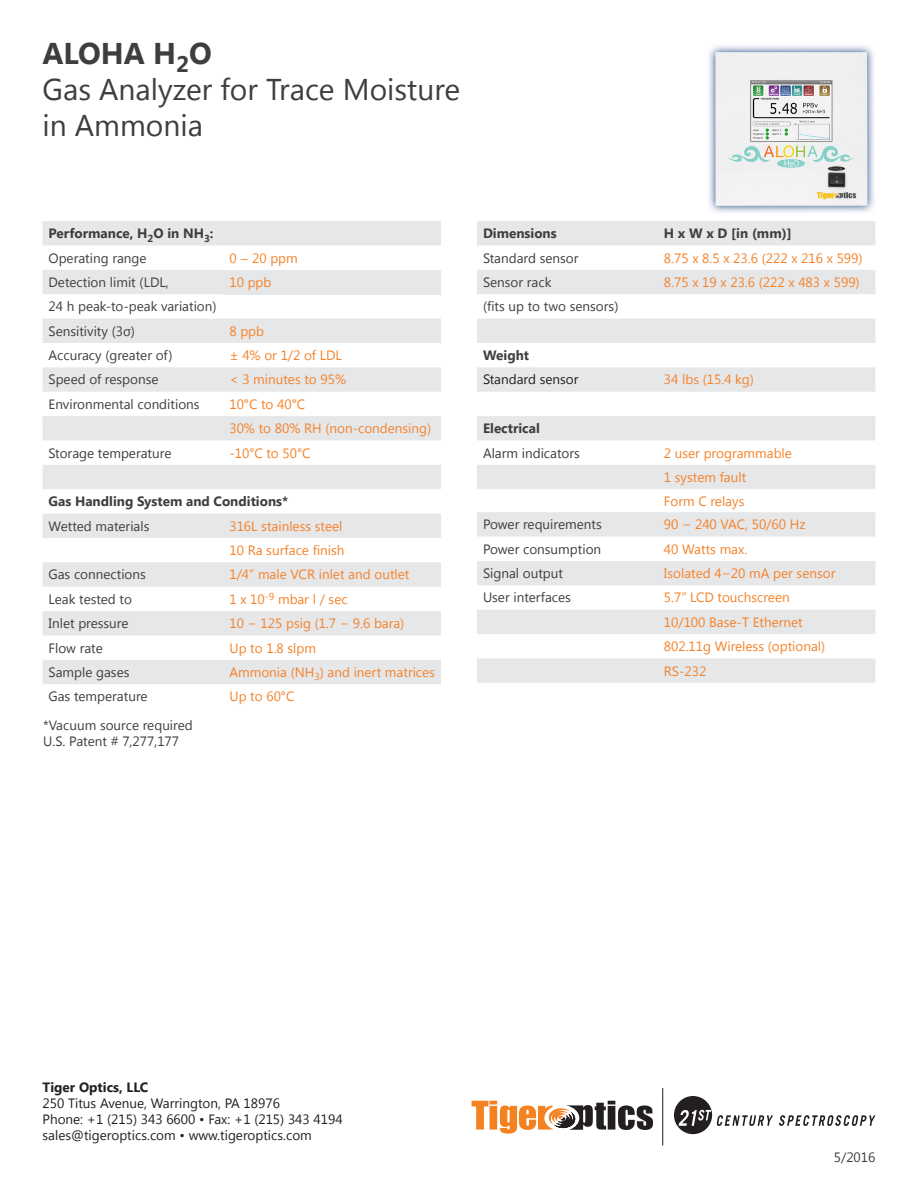
<style>
.page{position:relative;width:918px;height:1188px;background:#fff}
.page>*{position:absolute;margin:0;border:0;box-sizing:border-box;transform-origin:0 0}
.t1{font:30px/36px "Segoe UI";color:#3e3e3f}
.t2{font:700 30px "Segoe UI";color:#3e3e3f}
.t3{font:13.5px "Segoe UI";color:#f58229}
.t4{font:13.5px "Segoe UI";color:#3e3e3f}
.t5{font:13.5px "Segoe UI";color:#231f20}
.t6{font:700 13.5px "Segoe UI";color:#3e3e3f}
.t7{font:700 13.5px "Segoe UI";color:#231f20}
.s1{font-family:"Myriad Pro"}
</style>
<div class="page">
<svg style="left:472px;top:1101px;width:181px;height:33px"></svg>
<div style="left:674px;top:1096px;width:38px;height:38px;background:#231f20;border-radius:50%"></div>
<svg style="left:779px;top:1115px;width:96px;height:11px"></svg>
<svg style="left:679px;top:1110px;width:94px;height:16px"></svg>
<hr style="left:662px;top:1088px;width:1px;height:57px;background:#231f20">
<svg style="left:43px;top:221px;width:398px;height:463px;fill:#e8e9eb"></svg>
<div style="left:223px;top:270px;width:218px;height:24px;background:#e6e7e9"></div>
<svg style="left:477px;top:221px;width:398px;height:462px;fill:#e6e7e9"></svg>
<img style="left:709px;top:45px;width:165px;height:168px">
<p class="t2" style="left:43px;top:32px;width:171px">ALOHA H<sub>2</sub>O</p>
<p class="t1" style="left:43px;top:70px;width:419px">Gas Analyzer for Trace Moisture in Ammonia</p>
<p class="t6" style="left:49px;top:224px;width:167px">Performance, H<sub>2</sub>O in NH<sub>3</sub>:</p>
<p class="t4" style="left:49px;top:248px;width:100px">Operating range</p>
<p class="t3" style="left:229px;top:249px;width:70px">0 <span class="s1">−</span> 20 ppm</p>
<p class="t4" style="left:49px;top:273px;width:122px">Detection limit (LDL,</p>
<p class="t3" style="left:229px;top:273px;width:44px">10 ppb</p>
<p class="t4" style="left:49px;top:297px;width:170px">24 h peak-to-peak variation)</p>
<p class="t4" style="left:49px;top:322px;width:88px">Sensitivity (3σ)</p>
<p class="t3" style="left:229px;top:322px;width:36px">8 ppb</p>
<p class="t4" style="left:49px;top:346px;width:126px">Accuracy (greater of)</p>
<p class="t3" style="left:229px;top:346px;width:114px">± 4% or 1/2 of LDL</p>
<p class="t4" style="left:49px;top:370px;width:112px">Speed of response</p>
<p class="t3" style="left:229px;top:370px;width:118px">&lt; 3 minutes to 95%</p>
<p class="t4" style="left:49px;top:395px;width:153px">Environmental conditions</p>
<p class="t3" style="left:229px;top:395px;width:77px">10°C to 40°C</p>
<p class="t3" style="left:229px;top:419px;width:203px">30% to 80% RH (non-condensing)</p>
<p class="t4" style="left:49px;top:443px;width:124px">Storage temperature</p>
<p class="t3" style="left:229px;top:443px;width:83px">-10°C to 50°C</p>
<p class="t6" style="left:49px;top:492px;width:241px">Gas Handling System and Conditions*</p>
<p class="t4" style="left:49px;top:517px;width:102px">Wetted materials</p>
<p class="t3" style="left:229px;top:517px;width:115px">316L stainless steel</p>
<p class="t3" style="left:229px;top:541px;width:117px">10 Ra surface finish</p>
<p class="t4" style="left:49px;top:565px;width:99px">Gas connections</p>
<p class="t3" style="left:229px;top:565px;width:182px">1/4” male VCR inlet and outlet</p>
<p class="t4" style="left:49px;top:590px;width:85px">Leak tested to</p>
<p class="t3" style="left:229px;top:590px;width:120px">1 x 10<sup>-9</sup> mbar l / sec</p>
<p class="t4" style="left:49px;top:614px;width:82px">Inlet pressure</p>
<p class="t3" style="left:229px;top:614px;width:176px">10 − 125 psig (1.7 − 9.6 bara)</p>
<p class="t4" style="left:49px;top:638px;width:56px">Flow rate</p>
<p class="t3" style="left:229px;top:638px;width:88px">Up to 1.8 slpm</p>
<p class="t4" style="left:49px;top:663px;width:82px">Sample gases</p>
<p class="t3" style="left:229px;top:663px;width:207px">Ammonia (NH<sub>3</sub>) and inert matrices</p>
<p class="t4" style="left:49px;top:687px;width:101px">Gas temperature</p>
<p class="t3" style="left:229px;top:687px;width:66px">Up to 60°C</p>
<p class="t4" style="left:43px;top:716px;width:151px">*Vacuum source required</p>
<p class="t4" style="left:43px;top:732px;width:137px">U.S. Patent # 7,277,177</p>
<p class="t6" style="left:483px;top:224px;width:75px">Dimensions</p>
<p class="t6" style="left:664px;top:224px;width:129px">H x W x D [in (mm)]</p>
<p class="t4" style="left:483px;top:248px;width:97px">Standard sensor</p>
<p class="t3" style="left:664px;top:248px;width:200px">8.75 x 8.5 x 23.6 (222 x 216 x 599)</p>
<p class="t4" style="left:483px;top:273px;width:70px">Sensor rack</p>
<p class="t3" style="left:664px;top:273px;width:197px">8.75 x 19 x 23.6 (222 x 483 x 599)</p>
<p class="t4" style="left:483px;top:297px;width:137px">(fits up to two sensors)</p>
<p class="t6" style="left:483px;top:346px;width:48px">Weight</p>
<p class="t5" style="left:483px;top:370px;width:97px">Standard sensor</p>
<p class="t3" style="left:664px;top:370px;width:91px">34 lbs (15.4 kg)</p>
<p class="t6" style="left:483px;top:419px;width:58px">Electrical</p>
<p class="t4" style="left:483px;top:443px;width:98px">Alarm indicators</p>
<p class="t3" style="left:664px;top:443px;width:130px">2 user programmable</p>
<p class="t3" style="left:664px;top:468px;width:84px">1 system fault</p>
<p class="t3" style="left:664px;top:491px;width:82px">Form C relays</p>
<p class="t4" style="left:483px;top:515px;width:120px">Power requirements</p>
<p class="t3" style="left:664px;top:515px;width:143px">90 − 240 VAC, 50/60 Hz</p>
<p class="t4" style="left:483px;top:539px;width:120px">Power consumption</p>
<p class="t3" style="left:664px;top:539px;width:85px">40 Watts max.</p>
<p class="t4" style="left:483px;top:564px;width:82px">Signal output</p>
<p class="t3" style="left:664px;top:564px;width:173px">Isolated 4−20 mA per sensor</p>
<p class="t4" style="left:483px;top:588px;width:89px">User interfaces</p>
<p class="t3" style="left:664px;top:588px;width:127px">5.7” LCD touchscreen</p>
<p class="t3" style="left:664px;top:613px;width:140px">10/100 Base-T Ethernet</p>
<p class="t3" style="left:664px;top:637px;width:163px">802.11g Wireless (optional)</p>
<p class="t3" style="left:664px;top:661px;width:44px">RS-232</p>
<p class="t7" style="left:43px;top:1077px;width:107px">Tiger Optics, LLC</p>
<p class="t5" style="left:43px;top:1094px;width:239px">250 Titus Avenue, Warrington, PA 18976</p>
<p class="t5" style="left:43px;top:1110px;width:302px">Phone: +1 (215) 343 6600 • Fax: +1 (215) 343 4194</p>
<p class="t5" style="left:43px;top:1126px;width:271px">sales@tigeroptics.com • www.tigeroptics.com</p>
<p class="t4" style="left:834px;top:1147px;width:43px">5/2016</p>
</div>
